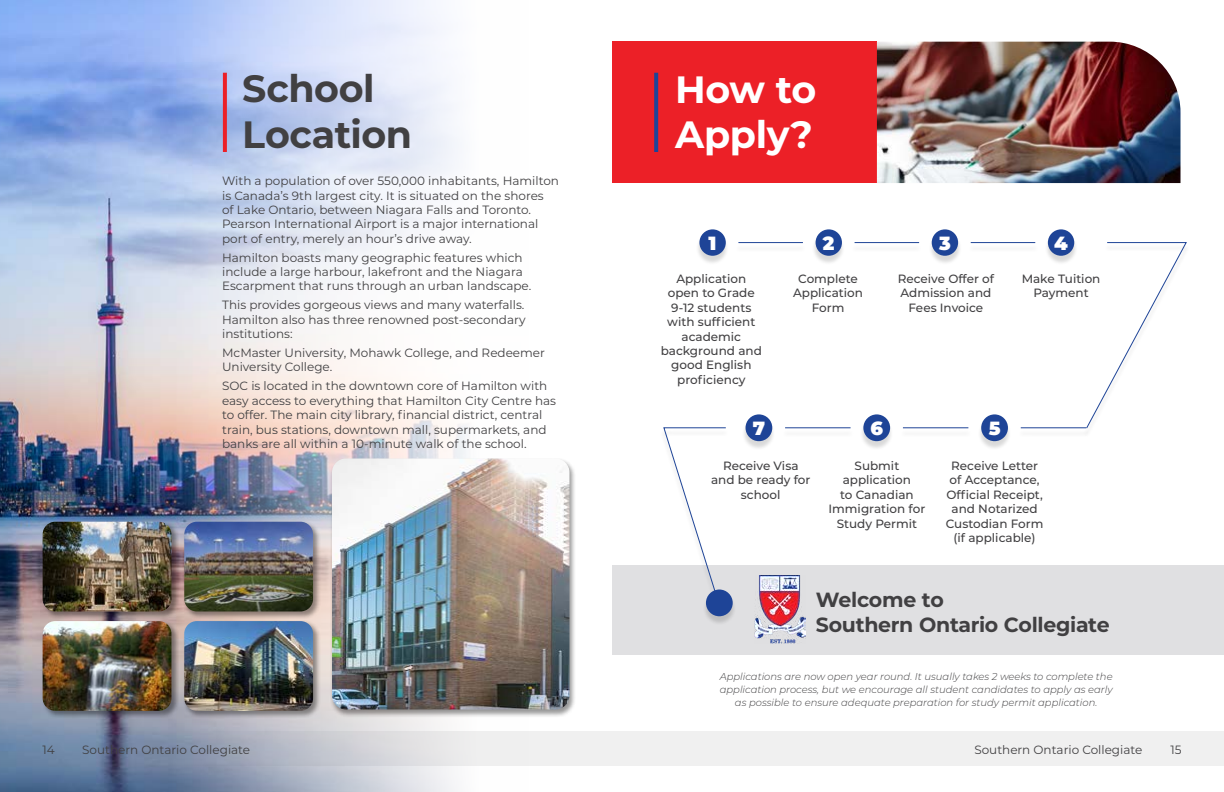
<style>
.page{position:relative;width:1224px;height:792px;background:#fff}
.page>*{position:absolute;margin:0;border:0;box-sizing:border-box;transform-origin:0 0}
.t1{font:700 38px/45.6px "Montserrat";letter-spacing:-.01em;color:#414042}
.t2{font:700 38px/45.6px "Montserrat";letter-spacing:-.01em;color:#fff}
.t3{font:700 20.5px/24.7px "Montserrat";letter-spacing:-.015em;color:#414042}
.t4{font:900 19.1px "Montserrat";color:#fff}
.t5{font:12px/14.4px "Montserrat";color:#414042}
.t6{font:500 12px/14.4px "Montserrat";color:#414042;text-align:center}
.t7{font:italic 300 10px/13px "Montserrat";color:#414042;text-align:center}
</style>
<div class="page">
<div style="left:0;top:732px;width:1224px;height:34px;background:#f0f0f0"></div>
<img style="left:0;top:0;width:528px;height:792px">
<div style="left:612px;top:42px;width:265px;height:141px;background:#ec2027"></div>
<div style="left:612px;top:565px;width:612px;height:89px;background:#e0e0e2"></div>
<div style="left:742px;top:416px;width:34px;height:34px;background:#000;opacity:.15"></div>
<div style="left:746px;top:414px;width:26px;height:27px;background:#1e4497;border-radius:50%"></div>
<div style="left:860px;top:416px;width:34px;height:34px;background:#000;opacity:.15"></div>
<div style="left:863px;top:414px;width:27px;height:27px;background:#1e4497;border-radius:50%"></div>
<div style="left:978px;top:416px;width:34px;height:34px;background:#000;opacity:.15"></div>
<div style="left:981px;top:414px;width:27px;height:27px;background:#1e4497;border-radius:50%"></div>
<div style="left:183px;top:619px;width:138px;height:99px;background:#000;opacity:.41"></div>
<img style="left:184px;top:621px;width:129px;height:90px">
<div style="left:41px;top:520px;width:138px;height:99px;background:#000;opacity:.41"></div>
<img style="left:43px;top:522px;width:128px;height:89px">
<div style="left:41px;top:619px;width:138px;height:99px;background:#000;opacity:.41"></div>
<img style="left:43px;top:621px;width:128px;height:90px">
<div style="left:183px;top:520px;width:138px;height:99px;background:#000;opacity:.41"></div>
<img style="left:184px;top:522px;width:129px;height:89px">
<svg style="left:223px;top:73px;width:4px;height:79px"></svg>
<svg style="left:654px;top:73px;width:4px;height:79px"></svg>
<div style="left:696px;top:231px;width:34px;height:34px;background:#000;opacity:.15"></div>
<div style="left:699px;top:229px;width:27px;height:27px;background:#1e4497;border-radius:50%"></div>
<div style="left:812px;top:231px;width:34px;height:34px;background:#000;opacity:.15"></div>
<div style="left:816px;top:229px;width:26px;height:27px;background:#1e4497;border-radius:50%"></div>
<div style="left:928px;top:231px;width:34px;height:34px;background:#000;opacity:.15"></div>
<div style="left:932px;top:229px;width:26px;height:27px;background:#1e4497;border-radius:50%"></div>
<div style="left:1044px;top:231px;width:34px;height:34px;background:#000;opacity:.15"></div>
<div style="left:1048px;top:229px;width:26px;height:27px;background:#1e4497;border-radius:50%"></div>
<div style="left:735px;top:244px;width:72px;height:8px;background:#fafafa"></div>
<hr style="left:738px;top:242px;width:65px;height:1px;background:#1e4497">
<div style="left:851px;top:244px;width:72px;height:8px;background:#fafafa"></div>
<hr style="left:855px;top:242px;width:64px;height:1px;background:#1e4497">
<div style="left:967px;top:244px;width:72px;height:8px;background:#fafafa"></div>
<hr style="left:971px;top:242px;width:64px;height:1px;background:#1e4497">
<svg style="left:1085px;top:242px;width:102px;height:187px"></svg>
<div style="left:781px;top:429px;width:73px;height:8px;background:#fafafa"></div>
<hr style="left:785px;top:427px;width:66px;height:1px;background:#1e4497">
<div style="left:899px;top:429px;width:73px;height:8px;background:#fafafa"></div>
<hr style="left:903px;top:427px;width:65px;height:1px;background:#1e4497">
<div style="left:1017px;top:429px;width:73px;height:8px;background:#fafafa"></div>
<hr style="left:1021px;top:427px;width:65px;height:1px;background:#1e4497">
<div style="left:660px;top:429px;width:70px;height:183px;background:#000;opacity:.15"></div>
<svg style="left:663px;top:427px;width:64px;height:177px"></svg>
<img style="left:877px;top:42px;width:304px;height:141px">
<img style="left:755px;top:575px;width:51px;height:69px">
<div style="left:702px;top:592px;width:34px;height:34px;background:#000;opacity:.15"></div>
<div style="left:706px;top:590px;width:27px;height:26px;background:#1e4497;border-radius:50%"></div>
<div style="left:330px;top:458px;width:247px;height:260px;background:#000;opacity:.41"></div>
<img style="left:332px;top:458px;width:237px;height:251px">
<h1 class="t1" style="left:242px;top:64px;width:171px">School<br>Location</h1>
<p class="t5" style="left:222px;top:173px;width:338px">With a population of over 550,000 inhabitants, Hamilton is Canada’s 9th largest city. It is situated on the shores<br>of Lake Ontario, between Niagara Falls and Toronto.<br>Pearson International Airport is a major international port of entry, merely an hour’s drive away.</p>
<p class="t5" style="left:222px;top:250px;width:311px">Hamilton boasts many geographic features which include a large harbour, lakefront and the Niagara<br>Escarpment that runs through an urban landscape.</p>
<p class="t5" style="left:222px;top:297px;width:305px;text-align:justify">This provides gorgeous views and many waterfalls.<br>Hamilton also has three renowned post-secondary institutions:</p>
<p class="t5" style="left:222px;top:345px;width:324px">McMaster University, Mohawk College, and Redeemer<br>University College.</p>
<p class="t5" style="left:222px;top:378px;width:336px">SOC is located in the downtown core of Hamilton with easy access to everything that Hamilton City Centre has to offer. The main city library, financial district, central train, bus stations, downtown mall, supermarkets, and banks are all within a 10-minute walk of the school.</p>
<h1 class="t2" style="left:675px;top:64px;width:143px">How to<br>Apply?</h1>
<h3 class="t4" style="left:709px;top:229px;width:9px">1</h3>
<h3 class="t4" style="left:823px;top:229px;width:13px">2</h3>
<h3 class="t4" style="left:939px;top:229px;width:13px">3</h3>
<h3 class="t4" style="left:1054px;top:229px;width:15px">4</h3>
<p class="t6" style="left:661px;top:271px;width:103px">Application open to Grade<br>9-12 students with sufficient academic background and good English proficiency</p>
<p class="t6" style="left:793px;top:271px;width:71px">Complete<br>Application<br>Form</p>
<p class="t6" style="left:898px;top:271px;width:98px">Receive Offer of<br>Admission and<br>Fees Invoice</p>
<p class="t6" style="left:1022px;top:271px;width:80px">Make Tuition<br>Payment</p>
<h3 class="t4" style="left:753px;top:414px;width:14px">7</h3>
<h3 class="t4" style="left:870px;top:414px;width:14px">6</h3>
<h3 class="t4" style="left:989px;top:414px;width:13px">5</h3>
<p class="t6" style="left:711px;top:458px;width:101px">Receive Visa and be ready for school</p>
<p class="t6" style="left:829px;top:458px;width:98px">Submit application<br>to Canadian<br>Immigration for<br>Study Permit</p>
<p class="t6" style="left:946px;top:458px;width:99px">Receive Letter of Acceptance,<br>Official Receipt, and Notarized<br>Custodian Form (if applicable)</p>
<h2 class="t3" style="left:816px;top:586px;width:295px">Welcome to<br>Southern Ontario Collegiate</h2>
<p class="t7" style="left:720px;top:669px;width:394px">Applications are now open year round. It usually takes 2 weeks to complete the application process, but we encourage all student candidates to apply as early as possible to ensure adequate preparation for study permit application.</p>
<p class="t5" style="left:43px;top:742px;width:14px">14</p>
<p class="t5" style="left:82px;top:742px;width:169px">Southern Ontario Collegiate</p>
<p class="t5" style="left:974px;top:742px;width:169px">Southern Ontario Collegiate</p>
<p class="t5" style="left:1170px;top:742px;width:13px">15</p>
</div>
